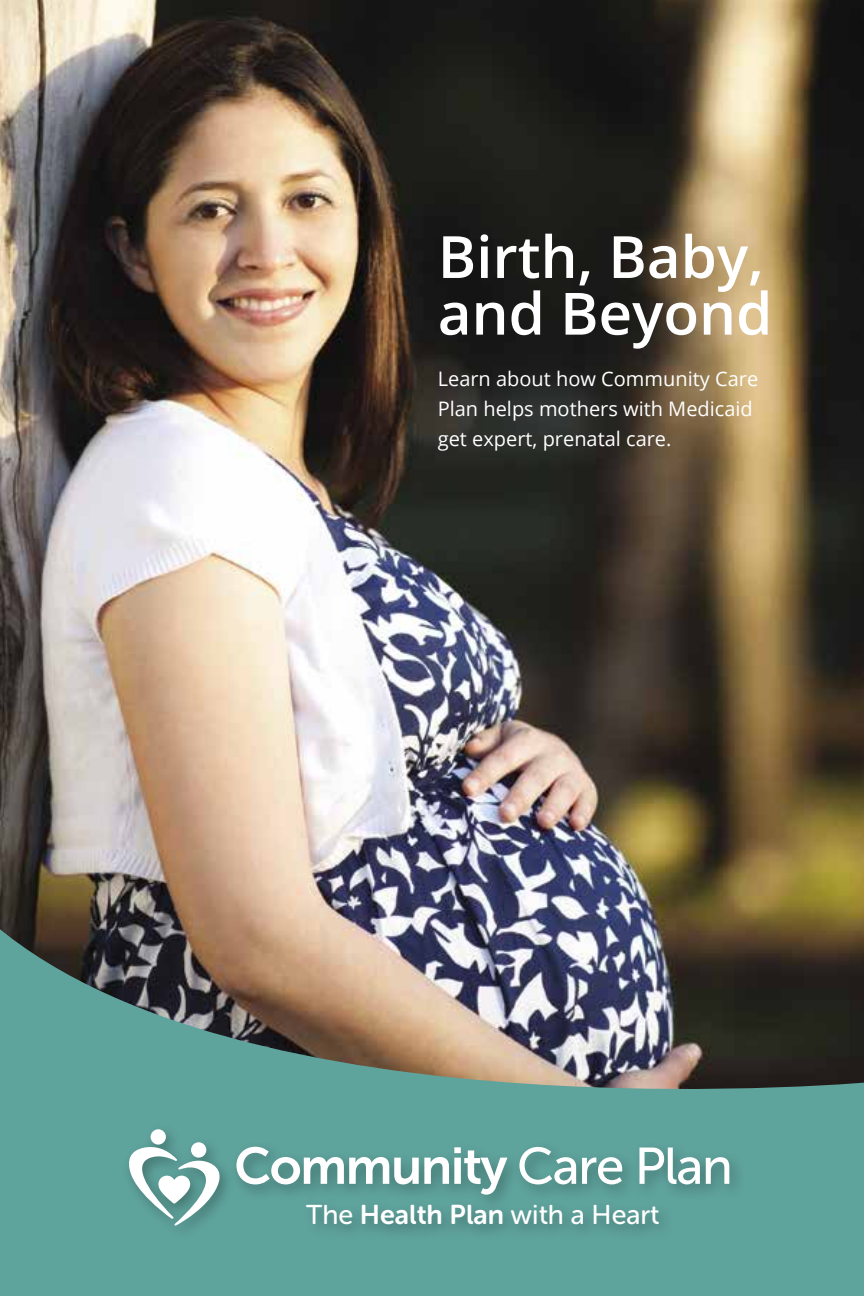
<style>
.page{position:relative;width:864px;height:1296px;background:#fff}
.page>*{position:absolute;margin:0;border:0;box-sizing:border-box;transform-origin:0 0}
.t1{font:600 58.4px/56.6px "Open Sans";color:#fff}
.t2{font:51.4px "Museo Sans 700";letter-spacing:-.03em;color:#fff}
.t3{font:27.2px "Museo Sans Rounded 500";color:#fff}
.t4{font:20px/30px "Open Sans";color:#fff}
.s1{font-family:"Museo Sans 500"}
.s2{font-family:"Museo Sans Rounded 700"}
</style>
<div class="page">
<img style="left:0;top:0;width:864px;height:914px">
<svg style="left:0;top:914px;width:864px;height:382px;background:#698882"></svg>
<div style="left:122px;top:1123px;width:624px;height:118px;background:#000;opacity:.29"></div>
<div style="left:151px;top:1129px;width:15px;height:16px;background:#fff;border-radius:50%"></div>
<svg style="left:191px;top:1142px;width:15px;height:16px"></svg>
<svg style="left:126px;top:1146px;width:96px;height:80px"></svg>
<h1 class="t1" style="left:438px;top:227px;width:336px">Birth, Baby, and Beyond</h1>
<p class="t4" style="left:438px;top:363px;width:322px">Learn about how Community Care<br>Plan helps mothers with Medicaid get expert, prenatal care.</p>
<h2 class="t2" style="left:234px;top:1137px;width:500px">Community <span class="s1">Care Plan</span></h2>
<h3 class="t3" style="left:306px;top:1200px;width:355px">The <span class="s2">Health Plan</span> with a Heart</h3>
</div>
